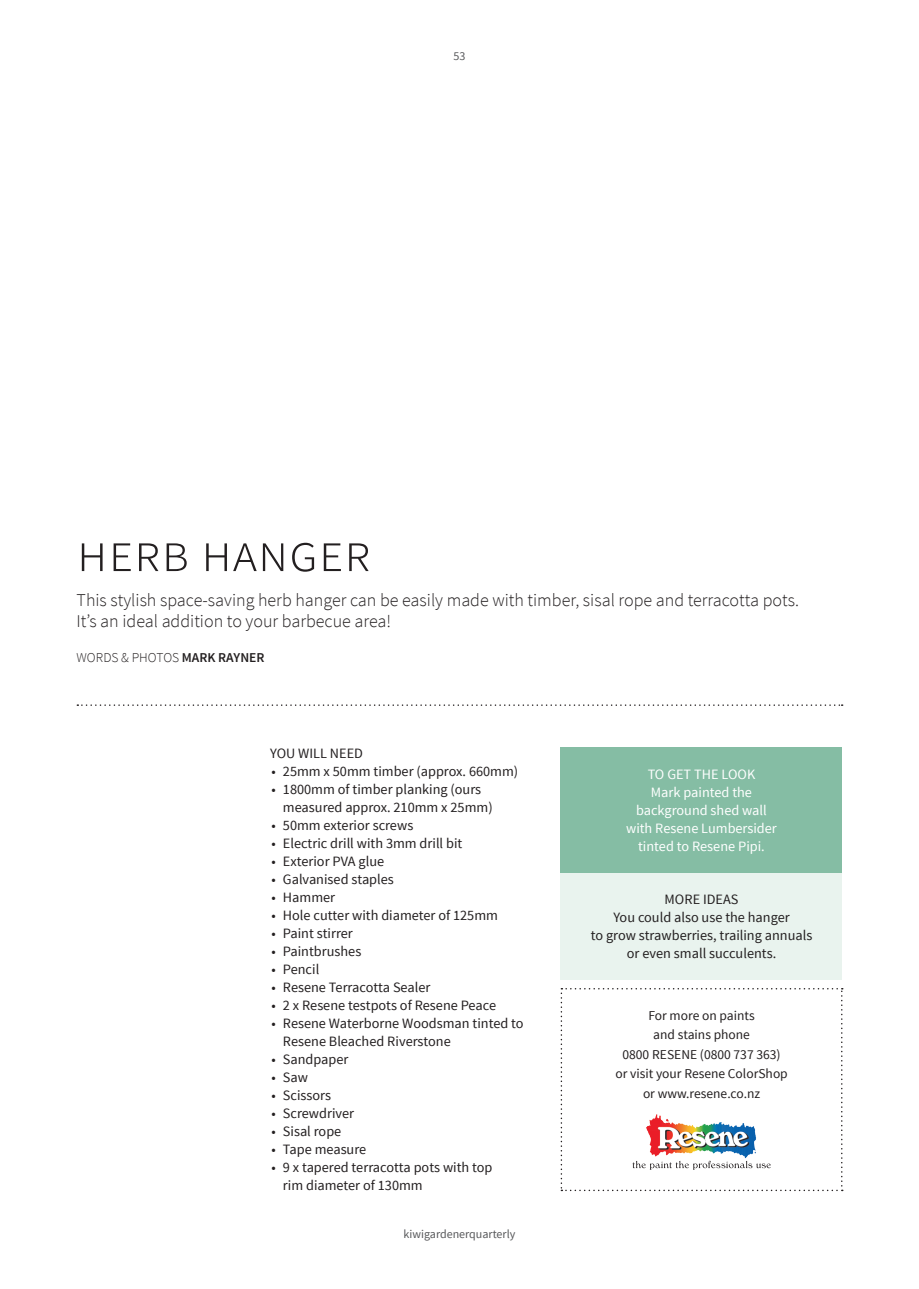
<style>
.page{position:relative;width:919px;height:1289px;background:#fff}
.page>*{position:absolute;margin:0;border:0;box-sizing:border-box;transform-origin:0 0}
.t1{font:300 54px "Source Sans Pro";color:#231f20}
.t2{font:300 18px/21px "Source Sans Pro";color:#231f20}
.t3{font:14.25px/18px "Source Sans Pro";color:#231f20}
.t4{font:14.25px/18px "Source Sans Pro";color:#fff;text-align:center}
.t5{font:13.5px/19.5px "Source Sans Pro";color:#231f20;text-align:center}
.t6{font:300 13.5px "Source Sans Pro";color:#231f20}
.t7{font:12px "Source Sans Pro";color:#57585a}
.s1{font-weight:600}
</style>
<div class="page">
<div style="left:560px;top:854px;width:282px;height:125px;background:#e9f3ee"></div>
<div style="left:560px;top:747px;width:282px;height:125px;background:#85bda4"></div>
<svg style="left:77px;top:704px;width:765px;height:2px"></svg>
<svg style="left:560px;top:988px;width:282px;height:203px"></svg>
<p class="t7" style="left:453px;top:49px;width:13px">53</p>
<h1 class="t1" style="left:77px;top:520px;width:296px">herb hanger</h1>
<p class="t2" style="left:77px;top:589px;width:723px">This stylish space-saving herb hanger can be easily made with timber, sisal rope and terracotta pots.<br>It’s an ideal addition to your barbecue area!</p>
<p class="t6" style="left:77px;top:649px;width:189px">Words &amp; photos <span class="s1">MARK RAYNER</span></p>
<p class="t3" style="left:270px;top:744px;width:94px">You will need</p>
<p class="t3" style="left:271px;top:762px;width:248px">• 25mm x 50mm timber (approx. 660mm)</p>
<p class="t3" style="left:283px;top:780px;width:211px;text-indent:-11px">• 1800mm of timber planking (ours measured approx. 210mm x 25mm)</p>
<p class="t3" style="left:271px;top:816px;width:143px">• 50mm exterior screws</p>
<p class="t3" style="left:271px;top:834px;width:192px">• Electric drill with 3mm drill bit</p>
<p class="t3" style="left:271px;top:852px;width:114px">• Exterior PVA glue</p>
<p class="t3" style="left:271px;top:870px;width:124px">• Galvanised staples</p>
<p class="t3" style="left:271px;top:888px;width:65px">• Hammer</p>
<p class="t3" style="left:271px;top:906px;width:228px">• Hole cutter with diameter of 125mm</p>
<p class="t3" style="left:271px;top:924px;width:83px">• Paint stirrer</p>
<p class="t3" style="left:271px;top:942px;width:91px">• Paintbrushes</p>
<p class="t3" style="left:271px;top:960px;width:49px">• Pencil</p>
<p class="t3" style="left:271px;top:978px;width:160px">• Resene Terracotta Sealer</p>
<p class="t3" style="left:271px;top:996px;width:226px">• 2 x Resene testpots of Resene Peace</p>
<p class="t3" style="left:283px;top:1014px;width:242px;text-indent:-11px">• Resene Waterborne Woodsman tinted to<br>Resene Bleached Riverstone</p>
<p class="t3" style="left:271px;top:1050px;width:78px">• Sandpaper</p>
<p class="t3" style="left:271px;top:1068px;width:38px">• Saw</p>
<p class="t3" style="left:271px;top:1086px;width:61px">• Scissors</p>
<p class="t3" style="left:271px;top:1104px;width:84px">• Screwdriver</p>
<p class="t3" style="left:271px;top:1122px;width:71px">• Sisal rope</p>
<p class="t3" style="left:271px;top:1140px;width:96px">• Tape measure</p>
<p class="t3" style="left:283px;top:1158px;width:211px;text-indent:-11px">• 9 x tapered terracotta pots with top rim diameter of 130mm</p>
<p class="t7" style="left:403px;top:1226px;width:113px">kiwigardenerquarterly</p>
<p class="t4" style="left:626px;top:765px;width:152px">To get th e look<br>Mark painted the background shed wall with Resene Lumbersider tinted to Resene Pipi.</p>
<p class="t3" style="left:590px;top:890px;width:223px;text-align:center">More ideas<br>You could also use the hanger<br>to grow strawberries, trailing annuals or even small succulents.</p>
<p class="t5" style="left:615px;top:1005px;width:174px">For more on paints<br>and stains phone<br>0800 Resene (0800 737 363) or visit your Resene ColorShop or www.resene.co.nz</p>
</div>
